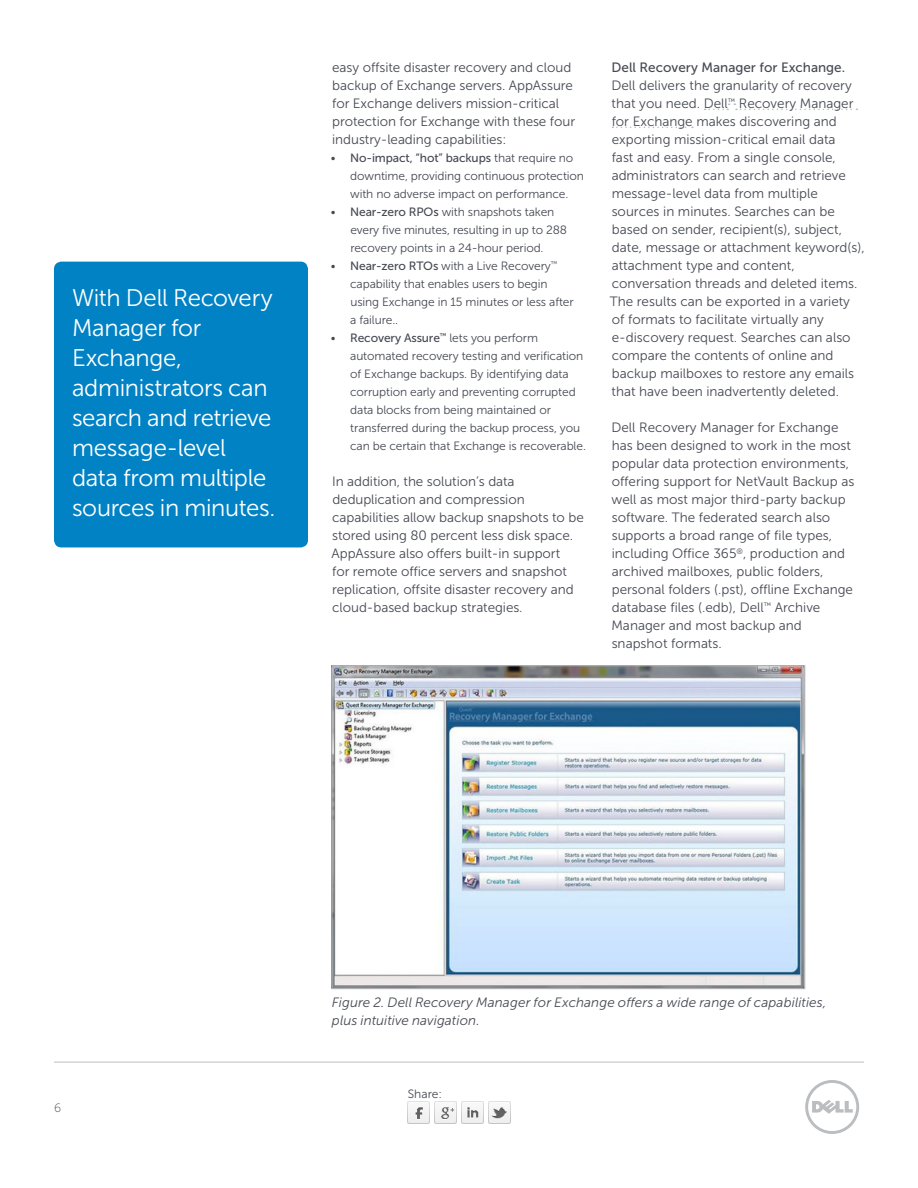
<style>
.page{position:relative;width:918px;height:1188px;background:#fff}
.page>*{position:absolute;margin:0;border:0;box-sizing:border-box;transform-origin:0 0}
.t1{font:24px/30px "Museo Sans For Dell 300";letter-spacing:-.015em;color:#fff}
.t2{font:13.5px/18px "Museo Sans For Dell 300";color:#464953}
.t3{font:italic 13.5px/18px "Museo Sans For Dell 300";letter-spacing:.005em;color:#464953}
.t4{font:13.5px "Museo Sans For Dell 500";color:#464953}
.t5{font:12px/18px "Museo Sans For Dell 300";letter-spacing:-.01em;color:#464953}
.t6{font:12px "Museo Sans For Dell 500";letter-spacing:-.01em;color:#464953}
.t7{font:12px "Museo Sans For Dell 100";color:#464953}
.s1{font-family:"Museo Sans For Dell 300"}
.s2{font-family:"Museo Sans For Dell 500"}
</style>
<div class="page">
<hr style="left:54px;top:1062px;width:810px;height:1px;background:#bbbec1">
<svg style="left:805px;top:1080px;width:54px;height:54px"></svg>
<svg style="left:705px;top:104px;width:152px;height:6px"></svg>
<svg style="left:612px;top:127px;width:81px;height:1px"></svg>
<div style="left:54px;top:262px;width:254px;height:285px;background:#0082c4;border-radius:7px"></div>
<img style="left:334px;top:667px;width:469px;height:320px">
<div style="left:332px;top:665px;width:473px;height:324px;border:1px solid #bbbec1"></div>
<img style="left:407px;top:1101px;width:22px;height:22px">
<img style="left:434px;top:1101px;width:22px;height:22px">
<img style="left:461px;top:1101px;width:22px;height:22px">
<img style="left:489px;top:1101px;width:22px;height:22px">
<h1 class="t1" style="left:72px;top:283px;width:205px">With Dell Recovery<br>Manager for<br>Exchange, administrators can search and retrieve message-level data from multiple sources in minutes.</h1>
<p class="t2" style="left:332px;top:58px;width:245px">easy offsite disaster recovery and cloud backup of Exchange servers. AppAssure for Exchange delivers mission-critical protection for Exchange with these four industry-leading capabilities:</p>
<p class="t6" style="left:331px;top:151px;width:244px"><span class="s1">•</span> No-impact, “hot” backups <span class="s1">that require no</span></p>
<p class="t5" style="left:350px;top:167px;width:235px">downtime, providing continuous protection with no adverse impact on performance.</p>
<p class="t5" style="left:350px;top:203px;width:218px;text-indent:-19px">• <span class="s2">Near-zero RPOs</span> with snapshots taken every five minutes, resulting in up to 288 recovery points in a 24-hour period.</p>
<p class="t5" style="left:350px;top:257px;width:225px;text-indent:-19px">• <span class="s2">Near-zero RTOs</span> with a Live Recovery<sup>™ </sup>capability that enables users to begin using Exchange in 15 minutes or less after a failure..</p>
<p class="t5" style="left:350px;top:329px;width:237px;text-indent:-19px">• <span class="s2">Recovery Assure</span><sup>™</sup> lets you perform automated recovery testing and verification of Exchange backups. By identifying data corruption early and preventing corrupted data blocks from being maintained or transferred during the backup process, you can be certain that Exchange is recoverable.</p>
<p class="t2" style="left:332px;top:472px;width:254px">In addition, the solution’s data deduplication and compression capabilities allow backup snapshots to be stored using 80 percent less disk space.<br>AppAssure also offers built-in support<br>for remote office servers and snapshot replication, offsite disaster recovery and cloud-based backup strategies.</p>
<p class="t4" style="left:612px;top:60px;width:235px">Dell Recovery Manager for Exchange.</p>
<p class="t2" style="left:610px;top:76px;width:256px">Dell delivers the granularity of recovery that you need. Dell<sup>™</sup> Recovery Manager for Exchange makes discovering and exporting mission-critical email data<br>fast and easy. From a single console, administrators can search and retrieve message-level data from multiple sources in minutes. Searches can be based on sender, recipient(s), subject, date, message or attachment keyword(s), attachment type and content, conversation threads and deleted items.<br>The results can be exported in a variety of formats to facilitate virtually any e-discovery request. Searches can also compare the contents of online and backup mailboxes to restore any emails that have been inadvertently deleted.</p>
<p class="t2" style="left:611px;top:418px;width:245px">Dell Recovery Manager for Exchange has been designed to work in the most popular data protection environments, offering support for NetVault Backup as well as most major third-party backup software. The federated search also supports a broad range of file types, including Office 365<sup>®</sup>, production and archived mailboxes, public folders, personal folders (.pst), offline Exchange database files (.edb), Dell<sup>™</sup> Archive Manager and most backup and snapshot formats.</p>
<p class="t7" style="left:54px;top:1101px;width:9px">6</p>
<p class="t3" style="left:332px;top:993px;width:496px">Figure 2. Dell Recovery Manager for Exchange offers a wide range of capabilities, plus intuitive navigation.</p>
<p class="t5" style="left:408px;top:1085px;width:36px">Share:</p>
</div>
